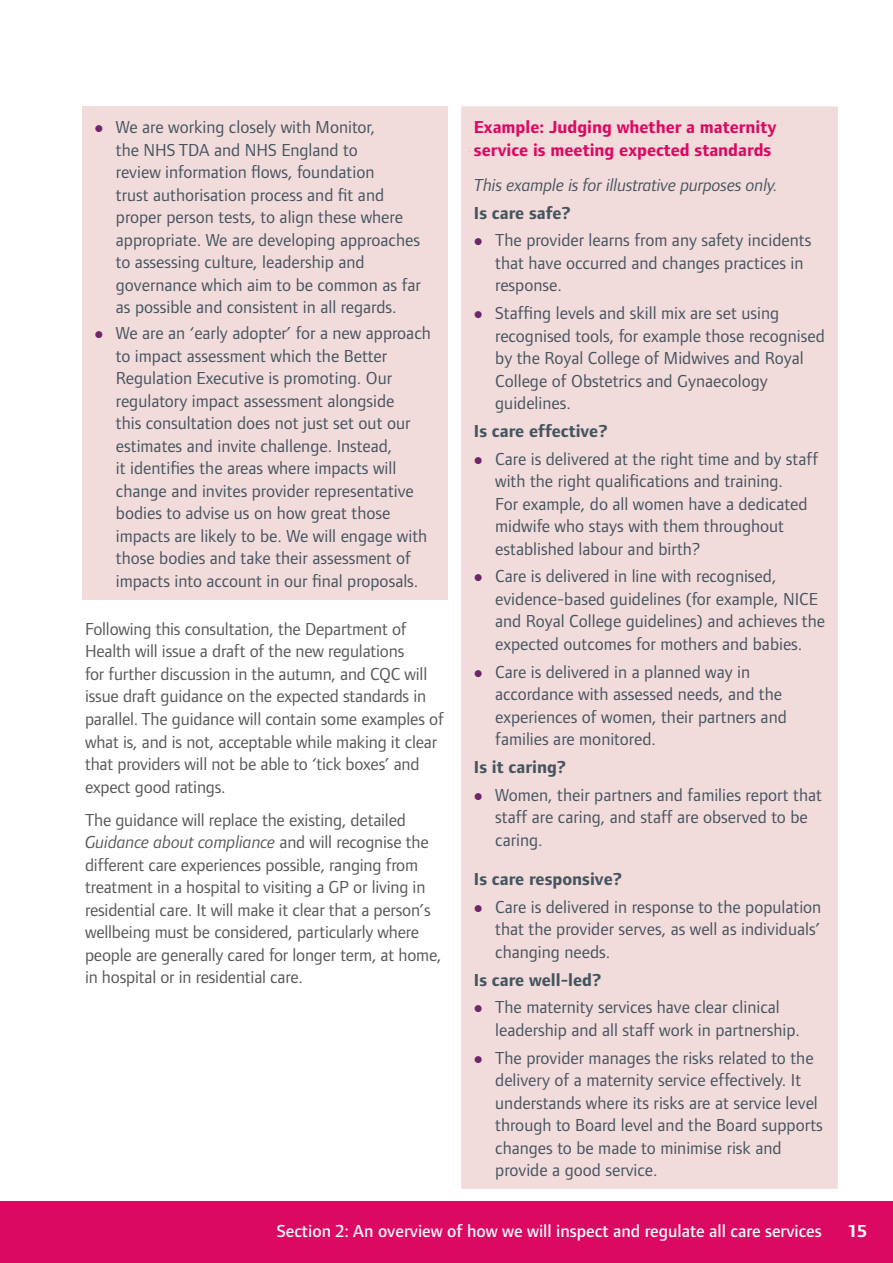
<style>
.page{position:relative;width:893px;height:1263px;background:#fff}
.page>*{position:absolute;margin:0;border:0;box-sizing:border-box;transform-origin:0 0}
.t1{font:18px/22.5px "Foundry Form Sans";color:#455560}
.Body{font:18px/22.5px "Foundry Form Sans";letter-spacing:-.01em;color:#58595b}
.BoxSubHead{font:700 18px "Foundry Form Sans";color:#455560}
.BoxHead{font:700 18px/22.5px "Foundry Form Sans";color:#db0962}
.t2{font:500 18px "Foundry Form Sans";color:#fff}
.BoxText{font:italic 18px "Foundry Form Sans";letter-spacing:-.01em;color:#455560}
.t3{font:700 18px "Foundry Form Sans";color:#fff}
.s1{font-style:italic}
</style>
<div class="page">
<div style="left:0;top:1201px;width:893px;height:62px;background:#db0962"></div>
<div style="left:82px;top:106px;width:365px;height:493px;background:#f2dbdb"></div>
<div style="left:461px;top:106px;width:377px;height:1083px;background:#f2dbdb"></div>
<svg style="left:475px;top:238px;width:7px;height:7px"></svg>
<svg style="left:475px;top:311px;width:7px;height:7px"></svg>
<svg style="left:475px;top:457px;width:7px;height:7px"></svg>
<svg style="left:475px;top:574px;width:7px;height:7px"></svg>
<svg style="left:475px;top:670px;width:7px;height:7px"></svg>
<svg style="left:475px;top:793px;width:7px;height:7px"></svg>
<svg style="left:475px;top:905px;width:7px;height:7px"></svg>
<svg style="left:475px;top:1005px;width:7px;height:7px"></svg>
<svg style="left:475px;top:1055px;width:7px;height:8px"></svg>
<p class="t1" style="left:116px;top:116px;width:307px">We are working closely with Monitor,<br>the NHS TDA and NHS England to<br>review information flows, foundation<br>trust authorisation process and fit and proper person tests, to align these where appropriate. We are developing approaches to assessing culture, leadership and governance which aim to be common as far as possible and consistent in all regards.</p>
<p class="t1" style="left:116px;top:322px;width:316px">We are an ‘early adopter’ for a new approach to impact assessment which the Better Regulation Executive is promoting. Our regulatory impact assessment alongside<br>this consultation does not just set out our estimates and invite challenge. Instead,<br>it identifies the areas where impacts will change and invites provider representative bodies to advise us on how great those impacts are likely to be. We will engage with those bodies and take their assessment of impacts into account in our final proposals.</p>
<p class="Body" style="left:85px;top:618px;width:360px">Following this consultation, the Department of Health will issue a draft of the new regulations<br>for further discussion in the autumn, and CQC will issue draft guidance on the expected standards in parallel. The guidance will contain some examples of what is, and is not, acceptable while making it clear that providers will not be able to ‘tick boxes’ and expect good ratings.</p>
<p class="Body" style="left:85px;top:808px;width:358px">The guidance will replace the existing, detailed <span class="s1">Guidance about compliance</span> and will recognise the different care experiences possible, ranging from treatment in a hospital to visiting a GP or living in residential care. It will make it clear that a person’s wellbeing must be considered, particularly where people are generally cared for longer term, at home, in hospital or in residential care.</p>
<p class="BoxHead" style="left:474px;top:116px;width:304px">Example: Judging whether a maternity service is meeting expected standards</p>
<p class="BoxText" style="left:474px;top:175px;width:306px">This example is for illustrative purposes only.</p>
<p class="BoxSubHead" style="left:474px;top:202px;width:98px">Is care safe?</p>
<p class="t1" style="left:495px;top:229px;width:318px">The provider learns from any safety incidents that have occurred and changes practices in response.</p>
<p class="t1" style="left:495px;top:302px;width:331px">Staffing levels and skill mix are set using recognised tools, for example those recognised by the Royal College of Midwives and Royal College of Obstetrics and Gynaecology guidelines.</p>
<p class="BoxSubHead" style="left:474px;top:421px;width:135px">Is care effective?</p>
<p class="t1" style="left:495px;top:447px;width:324px">Care is delivered at the right time and by staff with the right qualifications and training.<br>For example, do all women have a dedicated midwife who stays with them throughout established labour and birth?</p>
<p class="t1" style="left:495px;top:565px;width:331px">Care is delivered in line with recognised, evidence-based guidelines (for example, NICE and Royal College guidelines) and achieves the expected outcomes for mothers and babies.</p>
<p class="t1" style="left:495px;top:660px;width:293px">Care is delivered in a planned way in accordance with assessed needs, and the experiences of women, their partners and families are monitored.</p>
<p class="BoxSubHead" style="left:474px;top:757px;width:94px">Is it caring?</p>
<p class="t1" style="left:495px;top:783px;width:328px">Women, their partners and families report that staff are caring, and staff are observed to be caring.</p>
<p class="BoxSubHead" style="left:474px;top:869px;width:150px">Is care responsive?</p>
<p class="t1" style="left:495px;top:895px;width:328px;text-align:justify">Care is delivered in response to the population that the provider serves, as well as individuals’ changing needs.</p>
<p class="BoxSubHead" style="left:474px;top:969px;width:129px">Is care well-led?</p>
<p class="t1" style="left:495px;top:996px;width:306px">The maternity services have clear clinical leadership and all staff work in partnership.</p>
<p class="t1" style="left:495px;top:1046px;width:329px">The provider manages the risks related to the delivery of a maternity service effectively. It understands where its risks are at service level through to Board level and the Board supports changes to be made to minimise risk and provide a good service.</p>
<p class="t2" style="left:277px;top:1221px;width:546px">Section 2: An overview of how we will inspect and regulate all care services</p>
<p class="t3" style="left:848px;top:1221px;width:21px">15</p>
</div>
